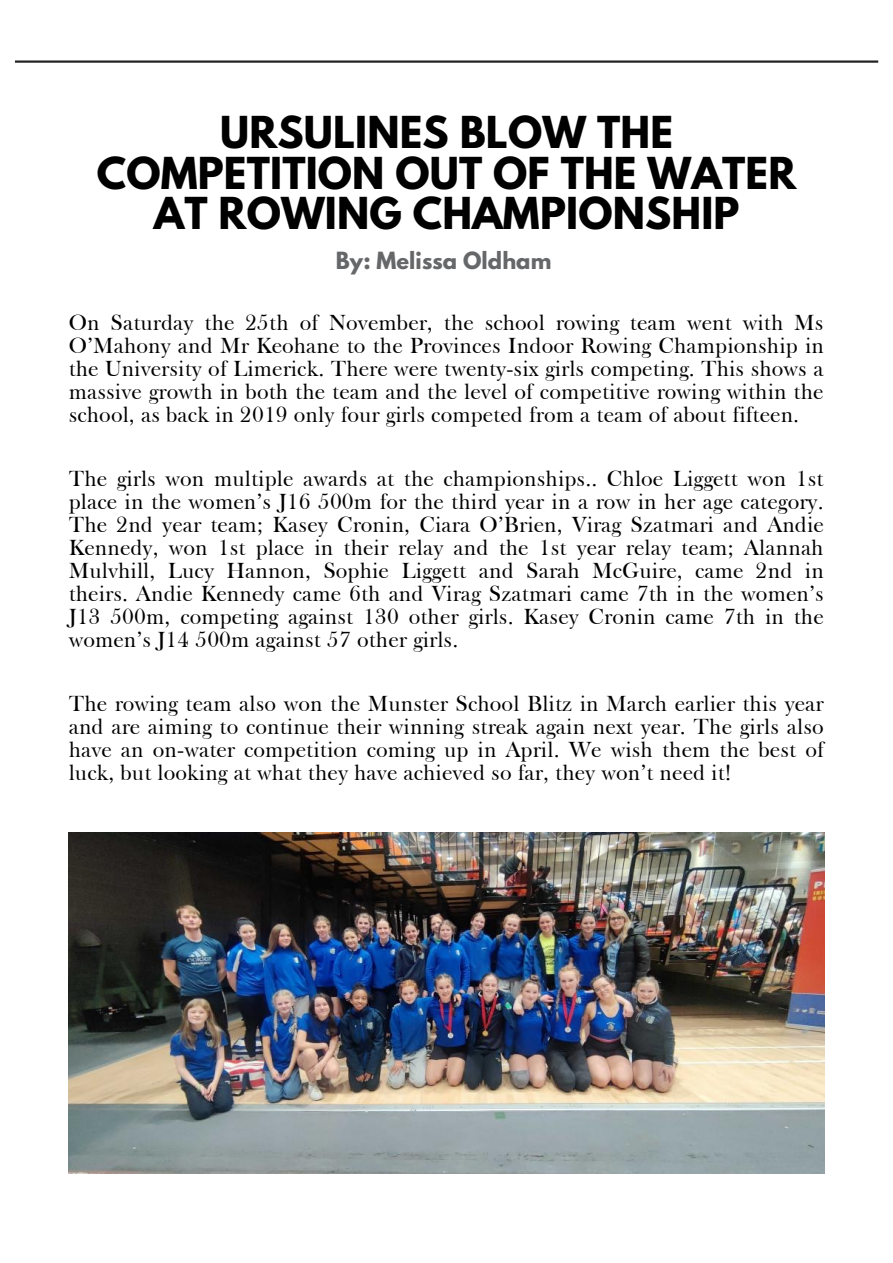
<style>
.page{position:relative;width:893px;height:1263px;background:#fff}
.page>*{position:absolute;margin:0;border:0;box-sizing:border-box;transform-origin:0 0}
.t1{font:700 39px/40.5px "League Spartan";letter-spacing:.005em;color:#000;text-align:center}
.t2{font:22.5px/23.1px "Frys Baskerville BT";letter-spacing:.005em;color:#000;text-align:justify}
.t3{font:700 21px "League Spartan";letter-spacing:.005em;color:#666769}
</style>
<div class="page">
<hr style="left:15px;top:60px;width:863px;height:3px;background:#242323">
<img style="left:69px;top:833px;width:755px;height:340px">
<p class="t1" style="left:97px;top:117px;width:701px">URSULINES BLOW THE<br>COMPETITION OUT OF THE WATER<br>AT ROWING CHAMPIONSHIP</p>
<p class="t3" style="left:336px;top:250px;width:217px">By: Melissa Oldham</p>
<p class="t2" style="left:69px;top:310px;width:757px">On Saturday the 25th of November, the school rowing team went with Ms O’Mahony and Mr Keohane to the Provinces Indoor Rowing Championship in the University of Limerick. There were twenty-six girls competing. This shows a massive growth in both the team and the level of competitive rowing within the school, as back in 2019 only four girls competed from a team of about fifteen.</p>
<p class="t2" style="left:69px;top:466px;width:756px">The girls won multiple awards at the championships.. Chloe Liggett won 1st place in the women’s J16 500m for the third year in a row in her age category.<br>The 2nd year team; Kasey Cronin, Ciara O’Brien, Virag Szatmari and Andie Kennedy, won 1st place in their relay and the 1st year relay team; Alannah Mulvhill, Lucy Hannon, Sophie Liggett and Sarah McGuire, came 2nd in theirs. Andie Kennedy came 6th and Virag Szatmari came 7th in the women’s J13 500m, competing against 130 other girls. Kasey Cronin came 7th in the women’s J14 500m against 57 other girls.</p>
<p class="t2" style="left:69px;top:691px;width:756px">The rowing team also won the Munster School Blitz in March earlier this year and are aiming to continue their winning streak again next year. The girls also have an on-water competition coming up in April. We wish them the best of luck, but looking at what they have achieved so far, they won’t need it!</p>
</div>
